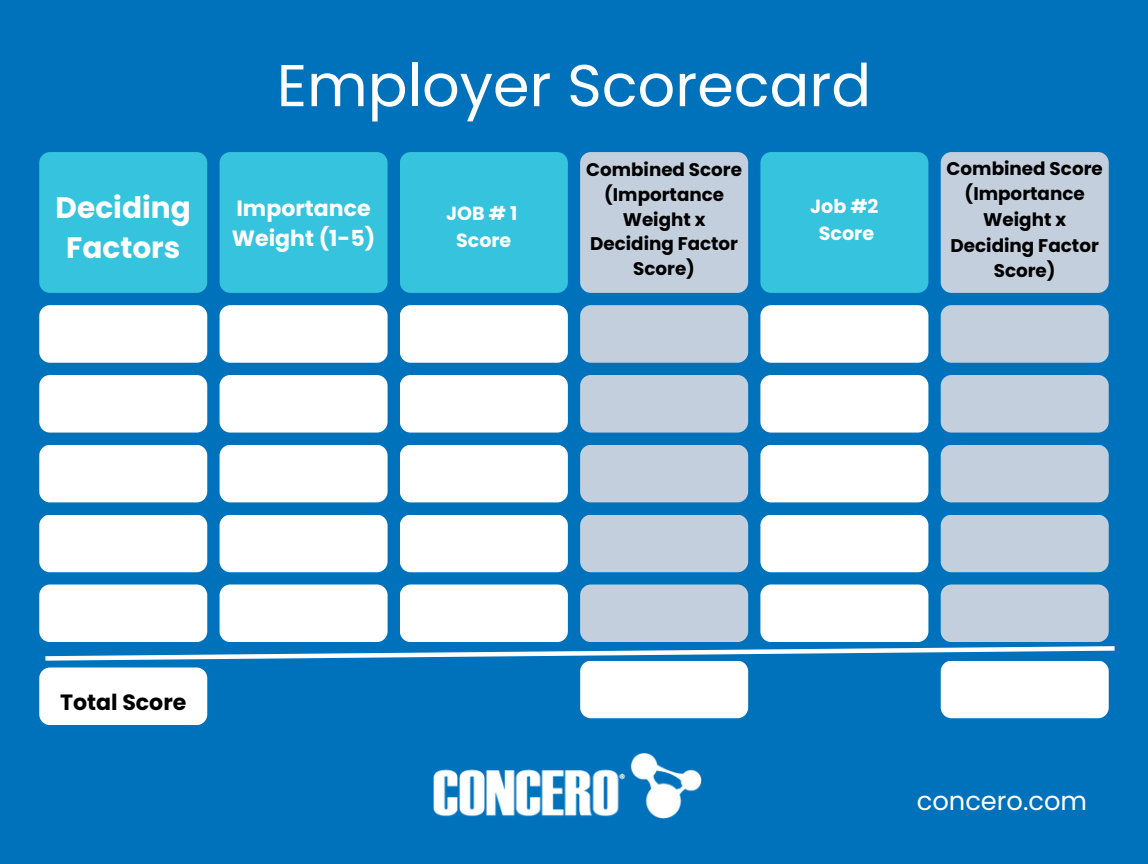
<style>
.page{position:relative;width:1148px;height:864px;background:#0072bc}
.page>*{position:absolute;margin:0;border:0;box-sizing:border-box;transform-origin:0 0}
.t1{font:58.95px "Poppins";color:#fff}
.t2{font:700 29.55px/40.5px "Poppins";color:#fff;text-align:center}
.t3{font:25.8px "Poppins";color:#fff}
.t4{font:700 22.05px/30.5px "Poppins";color:#fff}
.t5{font:700 22.05px "Poppins";color:#000}
.t6{font:700 19.05px "Poppins";color:#fff}
.t7{font:700 18.3px/24.8px "Poppins";color:#000;text-align:center}
</style>
<div class="page">
<img style="left:433px;top:753px;width:268px;height:66px">
<div style="left:39px;top:152px;width:168px;height:141px;background:#35c3de;border-radius:11px"></div>
<div style="left:219px;top:152px;width:168px;height:141px;background:#35c3de;border-radius:11px"></div>
<div style="left:400px;top:152px;width:168px;height:141px;background:#35c3de;border-radius:11px"></div>
<div style="left:580px;top:152px;width:168px;height:141px;background:#c4cfde;border-radius:11px"></div>
<div style="left:219px;top:305px;width:168px;height:58px;background:#fff;border-radius:11px"></div>
<div style="left:39px;top:305px;width:168px;height:58px;background:#fff;border-radius:11px"></div>
<div style="left:400px;top:305px;width:168px;height:58px;background:#fff;border-radius:11px"></div>
<div style="left:580px;top:305px;width:168px;height:58px;background:#c4cfde;border-radius:11px"></div>
<div style="left:39px;top:375px;width:168px;height:58px;background:#fff;border-radius:11px"></div>
<div style="left:219px;top:375px;width:168px;height:58px;background:#fff;border-radius:11px"></div>
<div style="left:400px;top:375px;width:168px;height:58px;background:#fff;border-radius:11px"></div>
<div style="left:580px;top:375px;width:168px;height:58px;background:#c4cfde;border-radius:11px"></div>
<div style="left:39px;top:445px;width:168px;height:57px;background:#fff;border-radius:11px"></div>
<div style="left:219px;top:445px;width:168px;height:57px;background:#fff;border-radius:11px"></div>
<div style="left:400px;top:445px;width:168px;height:57px;background:#fff;border-radius:11px"></div>
<div style="left:580px;top:445px;width:168px;height:57px;background:#c4cfde;border-radius:11px"></div>
<div style="left:39px;top:515px;width:168px;height:57px;background:#fff;border-radius:11px"></div>
<div style="left:219px;top:515px;width:168px;height:57px;background:#fff;border-radius:11px"></div>
<div style="left:400px;top:515px;width:168px;height:57px;background:#fff;border-radius:11px"></div>
<div style="left:580px;top:515px;width:168px;height:57px;background:#c4cfde;border-radius:11px"></div>
<div style="left:39px;top:585px;width:168px;height:57px;background:#fff;border-radius:11px"></div>
<div style="left:219px;top:585px;width:168px;height:57px;background:#fff;border-radius:11px"></div>
<div style="left:400px;top:585px;width:168px;height:57px;background:#fff;border-radius:11px"></div>
<div style="left:580px;top:585px;width:168px;height:57px;background:#c4cfde;border-radius:11px"></div>
<div style="left:39px;top:668px;width:168px;height:57px;background:#fff;border-radius:11px"></div>
<div style="left:580px;top:661px;width:168px;height:57px;background:#fff;border-radius:11px"></div>
<div style="left:760px;top:152px;width:168px;height:141px;background:#35c3de;border-radius:11px"></div>
<div style="left:940px;top:152px;width:168px;height:141px;background:#c4cfde;border-radius:11px"></div>
<div style="left:760px;top:305px;width:168px;height:58px;background:#fff;border-radius:11px"></div>
<div style="left:940px;top:305px;width:168px;height:58px;background:#c4cfde;border-radius:11px"></div>
<div style="left:760px;top:375px;width:168px;height:58px;background:#fff;border-radius:11px"></div>
<div style="left:940px;top:375px;width:168px;height:58px;background:#c4cfde;border-radius:11px"></div>
<div style="left:760px;top:445px;width:168px;height:57px;background:#fff;border-radius:11px"></div>
<div style="left:940px;top:445px;width:168px;height:57px;background:#c4cfde;border-radius:11px"></div>
<div style="left:760px;top:515px;width:168px;height:57px;background:#fff;border-radius:11px"></div>
<div style="left:940px;top:515px;width:168px;height:57px;background:#c4cfde;border-radius:11px"></div>
<div style="left:760px;top:585px;width:168px;height:57px;background:#fff;border-radius:11px"></div>
<div style="left:940px;top:585px;width:168px;height:57px;background:#c4cfde;border-radius:11px"></div>
<div style="left:940px;top:661px;width:168px;height:57px;background:#fff;border-radius:11px"></div>
<svg style="left:45px;top:646px;width:1070px;height:17px"></svg>
<p class="t1" style="left:277px;top:44px;width:596px">Employer Scorecard</p>
<p class="t2" style="left:56px;top:187px;width:137px">Deciding<br>Factors</p>
<p class="t4" style="left:232px;top:193px;width:145px">Importance<br>Weight (1-5)</p>
<p class="t6" style="left:446px;top:200px;width:73px">JOB#1</p>
<p class="t6" style="left:456px;top:227px;width:57px">Score</p>
<p class="t7" style="left:586px;top:157px;width:157px">Combined Score (Importance<br>Weight x<br>Deciding Factor<br>Score)</p>
<p class="t6" style="left:810px;top:193px;width:70px">Job #2</p>
<p class="t6" style="left:818px;top:220px;width:57px">Score</p>
<p class="t7" style="left:946px;top:156px;width:158px;line-height:25.5px">Combined Score (Importance<br>Weight x<br>Deciding Factor<br>Score)</p>
<p class="t5" style="left:60px;top:687px;width:128px">Total Score</p>
<p class="t3" style="left:916px;top:782px;width:172px">concero.com</p>
</div>
